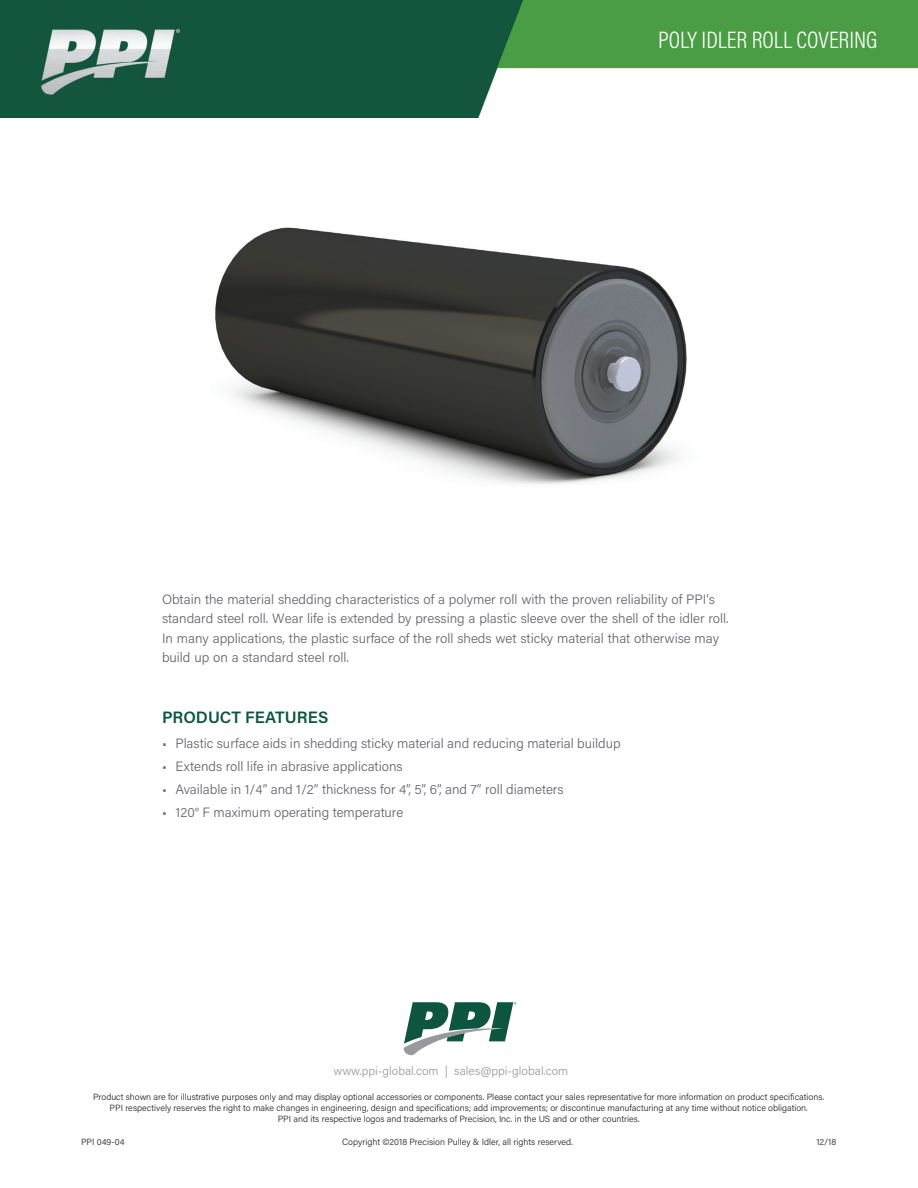
<style>
.page{position:relative;width:918px;height:1188px;background:#fff}
.page>*{position:absolute;margin:0;border:0;box-sizing:border-box;transform-origin:0 0}
.t1{font:300 24px "Acumin Pro Cond";color:#fff}
.t2{font:600 16.5px "Acumin Pro";letter-spacing:.005em;color:#0d553f}
.t3{font:300 13.5px/19.5px "Acumin Pro";color:#62656a}
.t4{font:300 12px "Acumin Pro";color:#98999a}
.t5{font:300 9px/10.8px "Acumin Pro";color:#231f20;text-align:center}
</style>
<div class="page">
<img style="left:0;top:0;width:918px;height:117px">
<img style="left:215px;top:227px;width:472px;height:257px">
<svg style="left:404px;top:1002px;width:112px;height:53px"></svg>
<h1 class="t1" style="left:658px;top:24px;width:221px">POLY IDLER ROLL COVERING</h1>
<p class="t3" style="left:162px;top:589px;width:568px">Obtain the material shedding characteristics of a polymer roll with the proven reliability of PPI’s standard steel roll. Wear life is extended by pressing a plastic sleeve over the shell of the idler roll.<br>In many applications, the plastic surface of the roll sheds wet sticky material that otherwise may build up on a standard steel roll.</p>
<p class="t2" style="left:162px;top:706px;width:168px">PRODUCT FEATURES</p>
<p class="t3" style="left:162px;top:733px;width:460px">• Plastic surface aids in shedding sticky material and reducing material buildup</p>
<p class="t3" style="left:162px;top:756px;width:242px">• Extends roll life in abrasive applications</p>
<p class="t3" style="left:162px;top:779px;width:403px">• Available in 1/4” and 1/2” thickness for 4”, 5”, 6”, and 7” roll diameters</p>
<p class="t3" style="left:162px;top:802px;width:243px">• 120° F maximum operating temperature</p>
<p class="t4" style="left:333px;top:1063px;width:236px">www.ppi-global.com | sales@ppi-global.com</p>
<p class="t5" style="left:93px;top:1091px;width:733px">Product shown are for illustrative purposes only and may display optional accessories or components. Please contact your sales representative for more information on product specifications.<br>PPI respectively reserves the right to make changes in engineering, design and specifications; add improvements; or discontinue manufacturing at any time without notice obligation.<br>PPI and its respective logos and trademarks of Precision, Inc. in the US and or other countries.</p>
<p class="t5" style="left:81px;top:1136px;width:45px">PPI 049-04</p>
<p class="t5" style="left:342px;top:1136px;width:232px">Copyright ©2018 Precision Pulley &amp; Idler, all rights reserved.</p>
<p class="t5" style="left:816px;top:1136px;width:21px">12/18</p>
</div>
